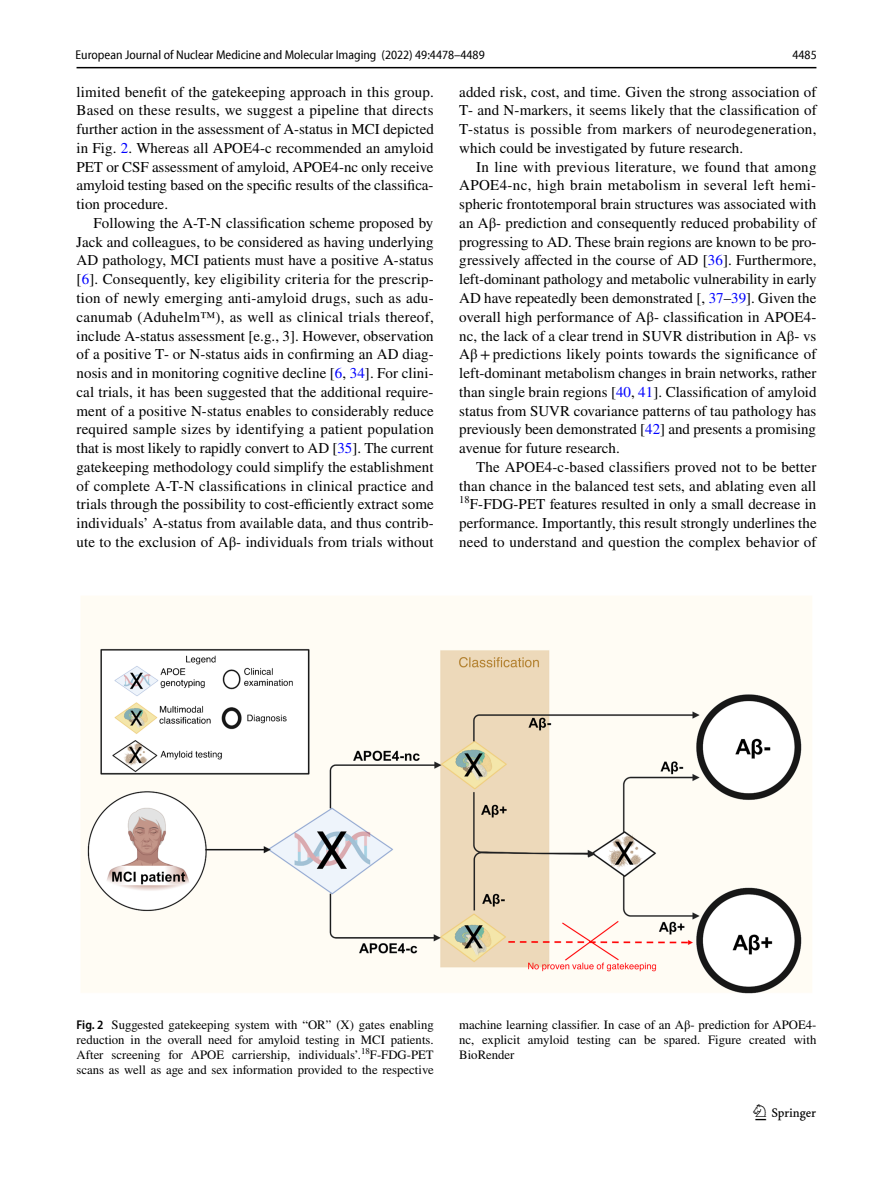
<style>
.page{position:relative;width:893px;height:1187px;background:#fff}
.page>*{position:absolute;margin:0;border:0;box-sizing:border-box;transform-origin:0 0}
.t1{font:22.5px "Springnew Regular 3";color:#000}
.t2{font:15px/18.8px "STIX";letter-spacing:.005em;color:#000;text-align:justify}
.t3{font:12.75px/15px "STIX";color:#000;text-align:justify}
.t4{font:semi-condensed 12.75px "Myriad Pro Unic";color:#000}
.s1{color:#00f}
.s2{font-family:"Myriad Pro";font-weight:600;font-stretch:semi-condensed}
</style>
<div class="page">
<hr style="left:77px;top:67px;width:739px;height:1px;background:#000">
<img style="left:81px;top:596px;width:731px;height:397px">
<p class="t4" style="left:76px;top:50px;width:411px">European Journal of Nuclear Medicine and Molecular Imaging (2022) 49:4478–4489</p>
<p class="t4" style="left:792px;top:50px;width:26px">4485</p>
<p class="t2" style="left:77px;top:83px;width:359px">limited benefit of the gatekeeping approach in this group.<br>Based on these results, we suggest a pipeline that directs further action in the assessment of A-status in MCI depicted in Fig. <span class="s1">2</span>. Whereas all APOE4-c recommended an amyloid PET or CSF assessment of amyloid, APOE4-nc only receive amyloid testing based on the specific results of the classifica&shy;tion procedure.</p>
<p class="t2" style="left:77px;top:214px;width:359px;text-indent:17px">Following the A-T-N classification scheme proposed by Jack and colleagues, to be considered as having underlying AD pathology, MCI patients must have a positive A-status [<span class="s1">6</span>]. Consequently, key eligibility criteria for the prescrip&shy;tion of newly emerging anti-amyloid drugs, such as adu&shy;canumab (Aduhelm™), as well as clinical trials thereof, include A-status assessment [e.g., 3]. However, observation of a positive T- or N-status aids in confirming an AD diag&shy;nosis and in monitoring cognitive decline [<span class="s1">6</span>, <span class="s1">34</span>]. For clini&shy;cal trials, it has been suggested that the additional require&shy;ment of a positive N-status enables to considerably reduce required sample sizes by identifying a patient population that is most likely to rapidly convert to AD [<span class="s1">35</span>]. The current gatekeeping methodology could simplify the establishment of complete A-T-N classifications in clinical practice and trials through the possibility to cost-efficiently extract some individuals’ A-status from available data, and thus contrib&shy;ute to the exclusion of Aβ- individuals from trials without</p>
<p class="t2" style="left:459px;top:83px;width:359px">added risk, cost, and time. Given the strong association of T- and N-markers, it seems likely that the classification of T-status is possible from markers of neurodegeneration, which could be investigated by future research.</p>
<p class="t2" style="left:459px;top:158px;width:359px;text-indent:17px">In line with previous literature, we found that among APOE4-nc, high brain metabolism in several left hemi&shy;spheric frontotemporal brain structures was associated with an Aβ- prediction and consequently reduced probability of progressing to AD. These brain regions are known to be pro&shy;gressively affected in the course of AD [<span class="s1">36</span>]. Furthermore, left-dominant pathology and metabolic vulnerability in early AD have repeatedly been demonstrated [, <span class="s1">37</span>–<span class="s1">39</span>]. Given the overall high performance of Aβ- classification in APOE4- nc, the lack of a clear trend in SUVR distribution in Aβ- vs Aβ+predictions likely points towards the significance of left-dominant metabolism changes in brain networks, rather than single brain regions [<span class="s1">40</span>, <span class="s1">41</span>]. Classification of amyloid status from SUVR covariance patterns of tau pathology has previously been demonstrated [<span class="s1">42</span>] and presents a promising avenue for future research.</p>
<p class="t2" style="left:459px;top:458px;width:359px;text-indent:17px">The APOE4-c-based classifiers proved not to be better than chance in the balanced test sets, and ablating even all <sup>18</sup>F-FDG-PET features resulted in only a small decrease in performance. Importantly, this result strongly underlines the need to understand and question the complex behavior of</p>
<p class="t3" style="left:77px;top:1017px;width:359px"><span class="s2">Fig. 2</span> Suggested gatekeeping system with “OR” (X) gates enabling reduction in the overall need for amyloid testing in MCI patients.<br>After screening for APOE carriership, individuals’.<sup>18</sup>F-FDG-PET scans as well as age and sex information provided to the respective</p>
<p class="t3" style="left:459px;top:1017px;width:359px">machine learning classifier. In case of an Aβ- prediction for APOE4- nc, explicit amyloid testing can be spared. Figure created with BioRender</p>
<h1 class="t1" style="left:755px;top:1104px;width:62px">1 3</h1>
</div>
